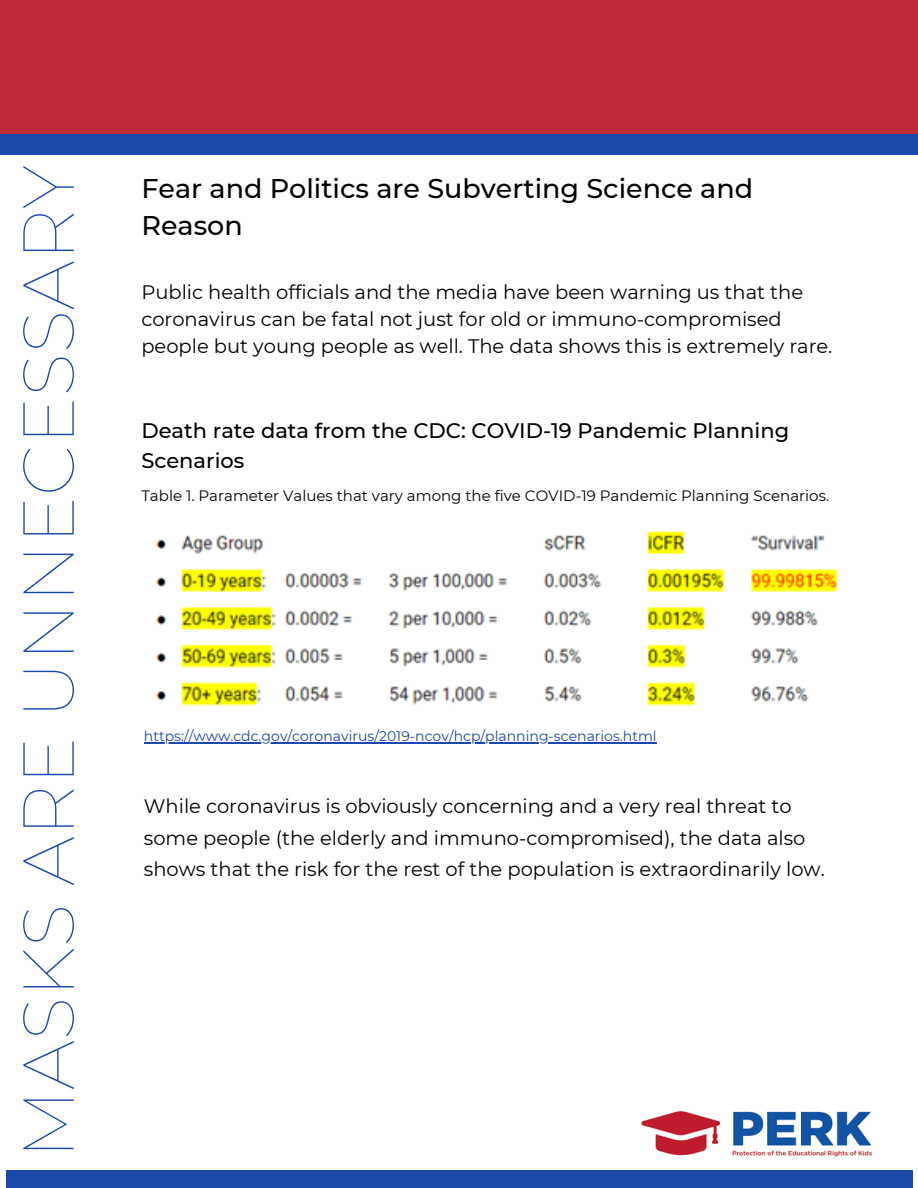
<style>
.page{position:relative;width:918px;height:1188px;background:#fff}
.page>*{position:absolute;margin:0;border:0;box-sizing:border-box;transform-origin:0 0}
.t1{font:100 72px "Montserrat";color:#1b48ab}
.t2{font:500 27px/37.2px "Montserrat";color:#000}
.t3{font:500 21px/29.2px "Montserrat";color:#000}
.t4{font:19.5px/27px "Montserrat";color:#000}
.t5{font:15px "Montserrat";color:#000}
.t6{font:13.95px "Montserrat";color:#1b48ab}
</style>
<div class="page">
<div style="left:6px;top:1170px;width:906px;height:18px;background:#1b48ab"></div>
<div style="left:0;top:134px;width:918px;height:20px;background:#1b48ab"></div>
<img style="left:641px;top:1110px;width:231px;height:47px">
<img style="left:156px;top:530px;width:683px;height:176px">
<hr style="left:144px;top:742px;width:513px;height:1px;background:#1b48ab">
<div style="left:0;top:0;width:918px;height:134px;background:#c12b35"></div>
<p class="t1" style="left:4px;top:1159px;width:995px;rotate:-90deg">MASKS ARE UNNECESSARY</p>
<p class="t2" style="left:141px;top:169px;width:613px">Fear and Politics are Subverting Science and<br>Reason</p>
<p class="t4" style="left:141px;top:278px;width:693px">Public health officials and the media have been warning us that the coronavirus can be fatal not just for old or immuno-compromised people but young people as well. The data shows this is extremely rare.</p>
<p class="t3" style="left:141px;top:416px;width:649px">Death rate data from the CDC: COVID-19 Pandemic Planning<br>Scenarios</p>
<p class="t5" style="left:141px;top:487px;width:689px">Table 1. Parameter Values that vary among the five COVID-19 Pandemic Planning Scenarios.</p>
<p class="t6" style="left:144px;top:728px;width:514px">https://www.cdc.gov/coronavirus/2019-ncov/hcp/planning-scenarios.html</p>
<p class="t4" style="left:144px;top:791px;width:683px;line-height:31.5px">While coronavirus is obviously concerning and a very real threat to some people (the elderly and immuno-compromised), the data also shows that the risk for the rest of the population is extraordinarily low.</p>
</div>
